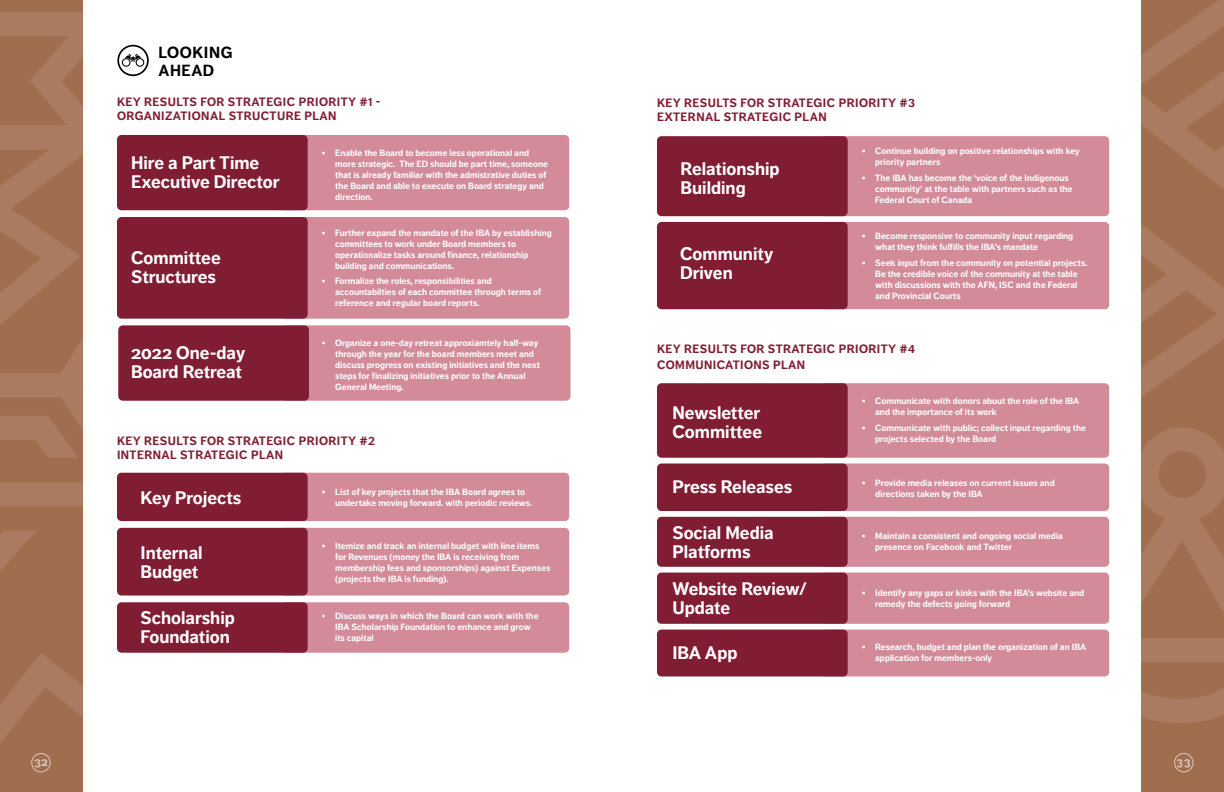
<style>
.page{position:relative;width:1224px;height:792px;background:#fff}
.page>*{position:absolute;margin:0;border:0;box-sizing:border-box;transform-origin:0 0}
.t1{font:700 18px/19px "Dagny Pro";color:#fff}
.t2{font:700 16px/18px "Dagny Pro";letter-spacing:.035em;color:#000}
.t3{font:700 12px/14px "Dagny Pro";letter-spacing:.035em;color:#811d33}
.t4{font:700 12px "Dagny Pro";color:#fff}
.t5{font:700 9px/11px "Dagny Pro";color:#fff}
</style>
<div class="page">
<div style="left:0;top:0;width:82px;height:792px;background:#a16d4f"></div>
<div style="left:1142px;top:0;width:82px;height:792px;background:#a16d4f"></div>
<svg style="left:0;top:12px;width:82px;height:416px"></svg>
<svg style="left:0;top:416px;width:79px;height:42px"></svg>
<svg style="left:0;top:531px;width:82px;height:229px"></svg>
<div style="left:0;top:482px;width:82px;height:24px;background:#aa7b60"></div>
<svg style="left:1142px;top:638px;width:82px;height:85px"></svg>
<svg style="left:1142px;top:485px;width:82px;height:128px"></svg>
<svg style="left:1142px;top:0;width:82px;height:485px"></svg>
<div style="left:31px;top:753px;width:20px;height:19px;border:1px solid #fff;border-radius:50%"></div>
<div style="left:1174px;top:753px;width:20px;height:19px;border:1px solid #fff;border-radius:50%"></div>
<div style="left:821px;top:136px;width:288px;height:80px;background:#d38b99;border-radius:4px"></div>
<div style="left:657px;top:136px;width:191px;height:80px;background:#811d33;border-radius:4px"></div>
<div style="left:821px;top:222px;width:288px;height:87px;background:#d38b99;border-radius:4px"></div>
<div style="left:657px;top:222px;width:191px;height:87px;background:#811d33;border-radius:4px"></div>
<div style="left:821px;top:383px;width:288px;height:75px;background:#d38b99;border-radius:4px"></div>
<div style="left:657px;top:383px;width:191px;height:75px;background:#811d33;border-radius:4px"></div>
<div style="left:821px;top:464px;width:288px;height:47px;background:#d38b99;border-radius:4px"></div>
<div style="left:657px;top:464px;width:191px;height:47px;background:#811d33;border-radius:4px"></div>
<div style="left:821px;top:517px;width:288px;height:50px;background:#d38b99;border-radius:4px"></div>
<div style="left:657px;top:517px;width:191px;height:50px;background:#811d33;border-radius:4px"></div>
<div style="left:821px;top:573px;width:288px;height:51px;background:#d38b99;border-radius:4px"></div>
<div style="left:657px;top:573px;width:191px;height:51px;background:#811d33;border-radius:4px"></div>
<div style="left:821px;top:630px;width:288px;height:46px;background:#d38b99;border-radius:4px"></div>
<div style="left:657px;top:630px;width:191px;height:46px;background:#811d33;border-radius:4px"></div>
<div style="left:281px;top:135px;width:288px;height:75px;background:#d38b99;border-radius:4px"></div>
<div style="left:117px;top:135px;width:191px;height:75px;background:#811d33;border-radius:4px"></div>
<div style="left:281px;top:217px;width:288px;height:102px;background:#d38b99;border-radius:4px"></div>
<div style="left:117px;top:217px;width:191px;height:102px;background:#811d33;border-radius:4px"></div>
<div style="left:282px;top:325px;width:289px;height:76px;background:#d38b99;border-radius:4px"></div>
<div style="left:118px;top:325px;width:191px;height:76px;background:#811d33;border-radius:4px"></div>
<div style="left:281px;top:473px;width:288px;height:48px;background:#d38b99;border-radius:4px"></div>
<div style="left:117px;top:473px;width:191px;height:48px;background:#811d33;border-radius:4px"></div>
<div style="left:281px;top:528px;width:288px;height:68px;background:#d38b99;border-radius:4px"></div>
<div style="left:117px;top:528px;width:191px;height:68px;background:#811d33;border-radius:4px"></div>
<div style="left:281px;top:602px;width:288px;height:51px;background:#d38b99;border-radius:4px"></div>
<div style="left:117px;top:602px;width:191px;height:51px;background:#811d33;border-radius:4px"></div>
<svg style="left:117px;top:45px;width:32px;height:31px"></svg>
<h2 class="t2" style="left:158px;top:44px;width:76px">LOOKING<br>AHEAD</h2>
<h3 class="t3" style="left:117px;top:95px;width:265px">KEY RESULTS FOR STRATEGIC PRIORITY #1 -<br>ORGANIZATIONAL STRUCTURE PLAN</h3>
<h1 class="t1" style="left:131px;top:154px;width:150px">Hire a Part Time<br>Executive Director</h1>
<p class="t5" style="left:335px;top:147px;width:214px;text-indent:-14px">• Enable the Board to become less operational and more strategic. The ED should be part time, someone that is already familiar with the admistrative duties of the Board and able to execute on Board strategy and direction.</p>
<h1 class="t1" style="left:131px;top:249px;width:91px">Committee<br>Structures</h1>
<p class="t5" style="left:335px;top:227px;width:218px;text-indent:-14px">• Further expand the mandate of the IBA by establishing committees to work under Board members to operationalize tasks around finance, relationship building and communications.</p>
<p class="t5" style="left:335px;top:276px;width:207px;text-indent:-14px">• Formalize the roles, responsibilities and accountabilties of each committee through terms of reference and regular board reports.</p>
<h1 class="t1" style="left:131px;top:343px;width:116px">2022 One-day<br>Board Retreat</h1>
<p class="t5" style="left:335px;top:337px;width:206px;text-indent:-14px">• Organize a one-day retreat approxiamtely half-way through the year for the board members meet and discuss progress on existing initiatives and the next steps for finalizing initiatives prior to the Annual General Meeting.</p>
<h3 class="t3" style="left:117px;top:434px;width:259px">KEY RESULTS FOR STRATEGIC PRIORITY #2<br>INTERNAL STRATEGIC PLAN</h3>
<h1 class="t1" style="left:141px;top:488px;width:102px">Key Projects</h1>
<p class="t5" style="left:335px;top:487px;width:199px;text-indent:-14px">• List of key projects that the IBA Board agrees to undertake moving forward. with periodic reviews.</p>
<h1 class="t1" style="left:141px;top:543px;width:64px">Internal<br>Budget</h1>
<p class="t5" style="left:335px;top:541px;width:217px;text-indent:-14px">• Itemize and track an internal budget with line items for Revenues (money the IBA is receiving from membership fees and sponsorships) against Expenses (projects the IBA is funding).</p>
<h1 class="t1" style="left:141px;top:609px;width:96px">Scholarship<br>Foundation</h1>
<p class="t5" style="left:335px;top:610px;width:205px;text-indent:-14px">• Discuss ways in which the Board can work with the<br>IBA Scholarship Foundation to enhance and grow its capital</p>
<h3 class="t3" style="left:657px;top:96px;width:259px">KEY RESULTS FOR STRATEGIC PRIORITY #3<br>EXTERNAL STRATEGIC PLAN</h3>
<h1 class="t1" style="left:681px;top:159px;width:100px">Relationship<br>Building</h1>
<h1 class="t1" style="left:680px;top:244px;width:95px">Community<br>Driven</h1>
<p class="t5" style="left:875px;top:146px;width:206px;text-indent:-14px">• Continue building on positive relationships with key priority partners</p>
<p class="t5" style="left:875px;top:172px;width:199px;text-indent:-14px">• The IBA has become the ‘voice of the Indigenous community’ at the table with partners such as the<br>Federal Court of Canada</p>
<p class="t5" style="left:875px;top:231px;width:200px;text-indent:-14px">• Become responsive to community input regarding what they think fulfills the IBA’s mandate</p>
<p class="t5" style="left:875px;top:257px;width:214px;text-indent:-14px">• Seek input from the community on potential projects.<br>Be the credible voice of the community at the table with discussions with the AFN, ISC and the Federal and Provincial Courts</p>
<h3 class="t3" style="left:657px;top:341px;width:259px;line-height:16px">KEY RESULTS FOR STRATEGIC PRIORITY #4<br>COMMUNICATIONS PLAN</h3>
<h1 class="t1" style="left:672px;top:403px;width:91px">Newsletter<br>Committee</h1>
<p class="t5" style="left:875px;top:396px;width:206px;text-indent:-14px">• Communicate with donors about the role of the IBA and the importance of its work</p>
<p class="t5" style="left:875px;top:422px;width:212px;text-indent:-14px">• Communicate with public; collect input regarding the projects selected by the Board</p>
<h1 class="t1" style="left:672px;top:477px;width:121px">Press Releases</h1>
<p class="t5" style="left:875px;top:477px;width:181px;text-indent:-14px">• Provide media releases on current issues and directions taken by the IBA</p>
<h1 class="t1" style="left:672px;top:524px;width:103px">Social Media<br>Platforms</h1>
<p class="t5" style="left:875px;top:530px;width:189px;text-indent:-14px">• Maintain a consistent and ongoing social media presence on Facebook and Twitter</p>
<h1 class="t1" style="left:672px;top:580px;width:136px">Website Review/<br>Update</h1>
<p class="t5" style="left:875px;top:587px;width:211px;text-indent:-14px">• Identify any gaps or kinks with the IBA’s website and remedy the defects going forward</p>
<h1 class="t1" style="left:672px;top:644px;width:66px">IBA App</h1>
<p class="t5" style="left:875px;top:641px;width:212px;text-indent:-14px">• Research, budget and plan the organization of an IBA application for members-only</p>
<h3 class="t4" style="left:34px;top:755px;width:15px">32</h3>
<h3 class="t4" style="left:1177px;top:755px;width:15px">33</h3>
</div>
